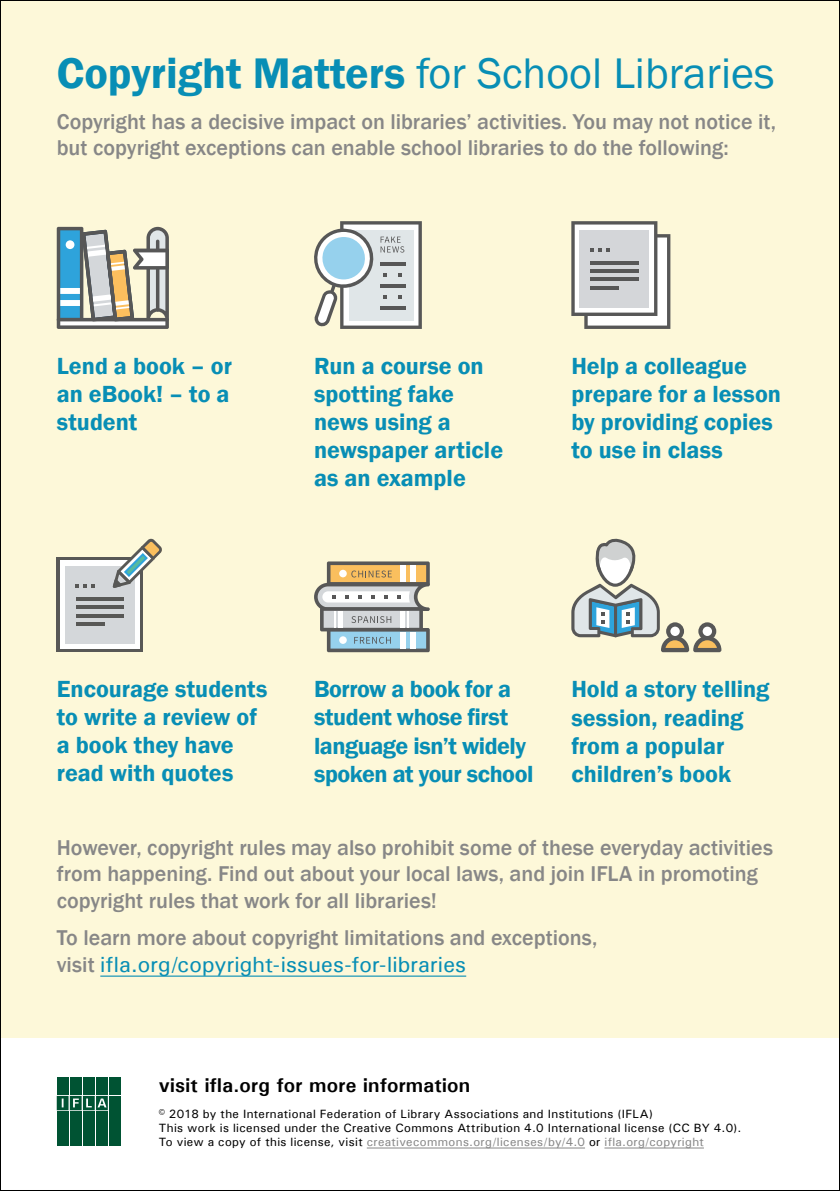
<style>
.page{position:relative;width:840px;height:1191px;background:#fff}
.page>*{position:absolute;margin:0;border:0;box-sizing:border-box;transform-origin:0 0}
.t1{font:44px "Franklin Gothic";color:#088eb5}
.t2{font:600 24px/28px "Franklin Gothic";color:#088eb5}
.t3{font:600 24px/28px "Franklin Gothic";letter-spacing:-.02em;color:#088eb5}
.t4{font:500 22px/26.4px "Franklin Gothic";color:#878787}
.t5{font:22px "Univers";letter-spacing:.005em;color:#088eb5}
.t6{font:700 20px "Univers";letter-spacing:.01em;color:#000}
.t7{font:12px/14px "Univers";letter-spacing:.03em;color:#000}
.s1{font-weight:600}
.s2{font-family:"Franklin Gothic";font-weight:500;color:#878787}
.s3{color:#878787}
</style>
<div class="page">
<div style="left:0;top:0;width:839px;height:1037px;background:#fdf8d9"></div>
<svg style="left:57px;top:1095px;width:51px;height:15px"></svg>
<div style="left:109px;top:1077px;width:12px;height:17px;background:#005333"></div>
<div style="left:109px;top:1111px;width:12px;height:34px;background:#005333"></div>
<div style="left:109px;top:1095px;width:12px;height:15px;background:#005333"></div>
<div style="left:96px;top:1111px;width:12px;height:34px;background:#005333"></div>
<div style="left:96px;top:1077px;width:12px;height:17px;background:#005333"></div>
<div style="left:83px;top:1111px;width:12px;height:34px;background:#005333"></div>
<div style="left:83px;top:1077px;width:12px;height:17px;background:#005333"></div>
<div style="left:70px;top:1111px;width:12px;height:34px;background:#005333"></div>
<div style="left:70px;top:1077px;width:12px;height:17px;background:#005333"></div>
<div style="left:57px;top:1111px;width:11px;height:34px;background:#005333"></div>
<div style="left:57px;top:1077px;width:11px;height:17px;background:#005333"></div>
<svg style="left:571px;top:221px;width:99px;height:108px;background:#c3c4c4"></svg>
<svg style="left:57px;top:557px;width:86px;height:95px"></svg>
<div style="left:60px;top:561px;width:79px;height:88px;background:#fff"></div>
<div style="left:65px;top:566px;width:69px;height:78px;background:#d4d7da"></div>
<hr style="left:76px;top:605px;width:48px;height:4px;background:#585856">
<hr style="left:76px;top:597px;width:48px;height:3px;background:#585856">
<hr style="left:76px;top:614px;width:48px;height:3px;background:#585856">
<hr style="left:76px;top:622px;width:28px;height:3px;background:#585856">
<svg style="left:76px;top:584px;width:19px;height:4px"></svg>
<svg style="left:113px;top:538px;width:49px;height:50px"></svg>
<svg style="left:57px;top:227px;width:112px;height:102px"></svg>
<svg style="left:571px;top:538px;width:150px;height:114px"></svg>
<svg style="left:314px;top:561px;width:115px;height:91px;background:#b9b9ae"></svg>
<svg style="left:314px;top:221px;width:107px;height:108px;background:#c4cdcf"></svg>
<hr style="left:366px;top:1147px;width:218px;height:1px;background:#878787">
<hr style="left:604px;top:1147px;width:99px;height:1px;background:#878787">
<hr style="left:100px;top:975px;width:366px;height:1px;background:#088eb5">
<h1 class="t1" style="left:57px;top:46px;width:718px"><span class="s1">Copyright Matters</span> for School Libraries</h1>
<p class="t4" style="left:57px;top:108px;width:720px">Copyright has a decisive impact on libraries’ activities. You may not notice it, but copyright exceptions can enable school libraries to do the following:</p>
<p class="t2" style="left:57px;top:352px;width:177px;text-align:justify">Lend a book – or an eBook! – to a student</p>
<p class="t2" style="left:314px;top:352px;width:190px">Run a course on spotting fake news using a newspaper article as an example</p>
<p class="t2" style="left:571px;top:352px;width:211px">Help a colleague prepare for a lesson by providing copies to use in class</p>
<p class="t2" style="left:57px;top:675px;width:212px">Encourage students to write a review of a book they have read with quotes</p>
<p class="t3" style="left:314px;top:675px;width:221px">Borrow a book for a student whose first language isn’t widely spoken at your school</p>
<p class="t2" style="left:571px;top:676px;width:199px">Hold a story telling session, reading from a popular children’s book</p>
<p class="t4" style="left:57px;top:834px;width:717px">However, copyright rules may also prohibit some of these everyday activities from happening. Find out about your local laws, and join IFLA in promoting copyright rules that work for all libraries!</p>
<p class="t4" style="left:57px;top:925px;width:542px">To learn more about copyright limitations and exceptions,</p>
<p class="t5" style="left:57px;top:950px;width:410px"><span class="s2">visit</span> ifla.org/copyright-issues-for-libraries</p>
<p class="t6" style="left:159px;top:1073px;width:312px">visit ifla.org for more information</p>
<p class="t7" style="left:159px;top:1106px;width:583px">© 2018 by the International Federation of Library Associations and Institutions (IFLA)<br>This work is licensed under the Creative Commons Attribution 4.0 International license (CC BY 4.0).<br>To view a copy of this license, visit <span class="s3">creativecommons.org/licenses/by/4.0</span> or <span class="s3">ifla.org/copyright</span></p>
</div>
